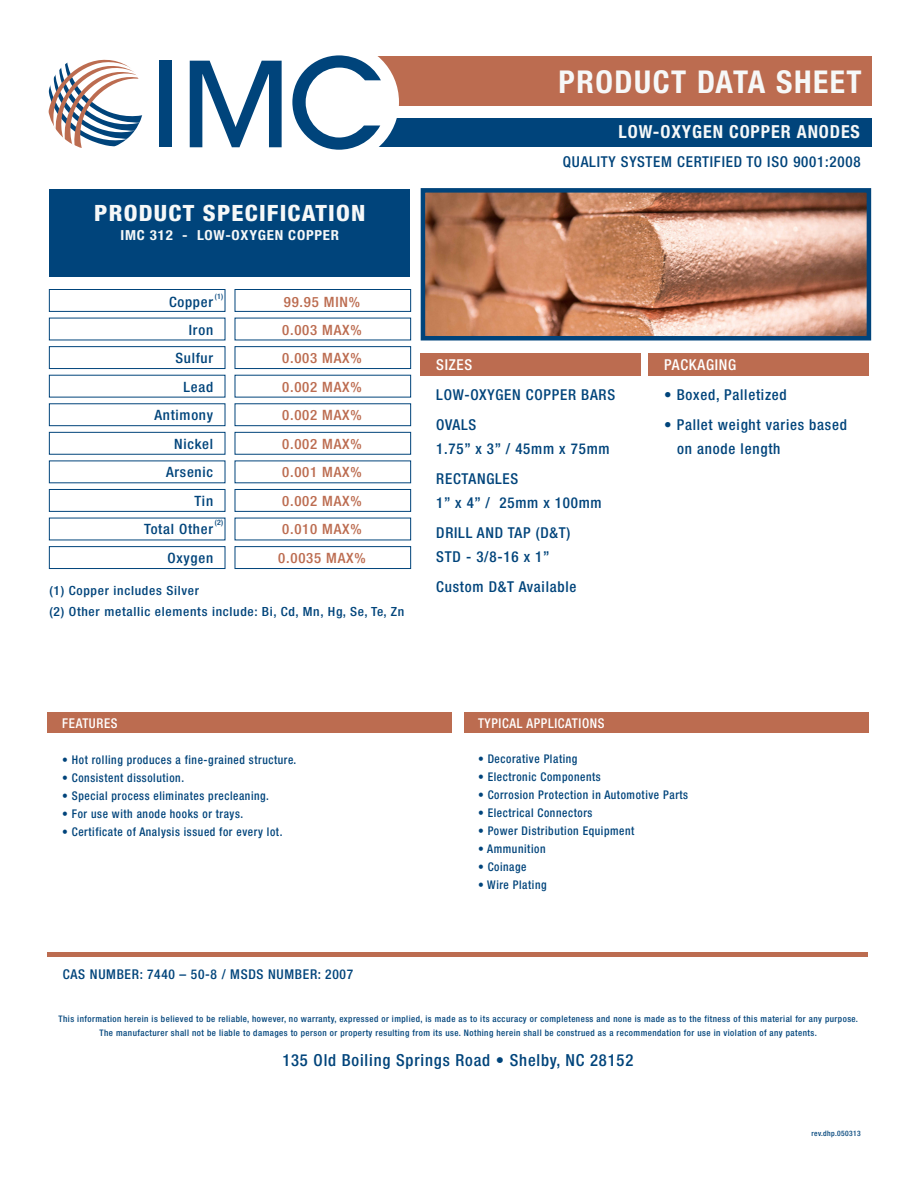
<style>
.page{position:relative;width:918px;height:1188px;background:#fff}
.page>*{position:absolute;margin:0;border:0;box-sizing:border-box;transform-origin:0 0}
.t1{font:700 condensed 31.5px "Helvetica Neue";letter-spacing:.05em;color:#f6f8f8}
.t2{font:800 condensed 22.5px "Helvetica Neue";letter-spacing:.05em;color:#f6f8f8;scale:1.07 1}
.t3{font:700 condensed 18px "Helvetica Neue";letter-spacing:.05em;color:#f6f8f8}
.t4{font:500 condensed 16.65px "Helvetica Neue";letter-spacing:.05em;color:#00447b}
.t5{font:500 condensed 15px/30px "Helvetica Neue";letter-spacing:.05em;color:#00447b}
.t6{font:500 condensed 15px "Helvetica Neue";letter-spacing:.05em;color:#fff}
.t7{font:500 condensed 14.25px/28.5px "Helvetica Neue";letter-spacing:.05em;color:#bc6c50;text-align:center;scale:1.04 1}
.t8{font:500 condensed 14.25px/28.5px "Helvetica Neue";letter-spacing:.05em;color:#00447b;text-align:right;scale:1.04 1}
.t9{font:700 condensed 13.95px "Helvetica Neue";letter-spacing:.05em;color:#f6f8f8;scale:1.07 1}
.t10{font:500 condensed 13.5px "Helvetica Neue";letter-spacing:.05em;color:#00447b}
.t11{font:500 condensed 13.5px "Helvetica Neue";letter-spacing:.05em;color:#fff;scale:.96 1}
.t12{font:500 condensed 12.6px/21px "Helvetica Neue";letter-spacing:.05em;color:#00447b;scale:1.07 1}
.t13{font:500 condensed 12px "Helvetica Neue";letter-spacing:.05em;color:#00447b;scale:.96 1}
.t14{font:500 condensed 9px/13.5px "Helvetica Neue";letter-spacing:.05em;color:#00447b;text-align:center}
.t15{font:500 condensed 7.5px "Helvetica Neue";letter-spacing:.05em;color:#00447b}
.t16{font:500 condensed 7.5px "Helvetica Neue";letter-spacing:.05em;color:#00447b;scale:1.04 1}
</style>
<div class="page">
<img style="left:426px;top:193px;width:440px;height:143px">
<div style="left:351px;top:56px;width:521px;height:49px;background:#bc6c50"></div>
<div style="left:351px;top:119px;width:521px;height:28px;background:#00447b"></div>
<div style="left:279px;top:42px;width:120px;height:120px;background:#fff;border-radius:50%"></div>
<div style="left:49px;top:189px;width:361px;height:87px;background:#00447b"></div>
<svg style="left:48px;top:59px;width:95px;height:89px"></svg>
<div style="left:160px;top:61px;width:12px;height:86px;background:#00447b"></div>
<svg style="left:190px;top:61px;width:92px;height:86px"></svg>
<svg style="left:292px;top:55px;width:89px;height:95px"></svg>
<div style="left:49px;top:289px;width:176px;height:23px;border:1px solid #00447b"></div>
<div style="left:235px;top:289px;width:176px;height:23px;border:1px solid #00447b"></div>
<div style="left:49px;top:346px;width:176px;height:23px;border:1px solid #00447b"></div>
<div style="left:235px;top:346px;width:176px;height:23px;border:1px solid #00447b"></div>
<div style="left:49px;top:403px;width:176px;height:23px;border:1px solid #00447b"></div>
<div style="left:235px;top:403px;width:176px;height:23px;border:1px solid #00447b"></div>
<div style="left:49px;top:432px;width:176px;height:23px;border:1px solid #00447b"></div>
<div style="left:235px;top:432px;width:176px;height:23px;border:1px solid #00447b"></div>
<div style="left:49px;top:489px;width:176px;height:23px;border:1px solid #00447b"></div>
<div style="left:235px;top:489px;width:176px;height:23px;border:1px solid #00447b"></div>
<div style="left:49px;top:546px;width:176px;height:23px;border:1px solid #00447b"></div>
<div style="left:235px;top:546px;width:176px;height:23px;border:1px solid #00447b"></div>
<div style="left:648px;top:353px;width:220px;height:22px;background:#bc6c50"></div>
<div style="left:421px;top:353px;width:220px;height:22px;background:#bc6c50"></div>
<div style="left:47px;top:712px;width:405px;height:21px;background:#bc6c50"></div>
<div style="left:464px;top:712px;width:405px;height:21px;background:#bc6c50"></div>
<div style="left:421px;top:188px;width:450px;height:153px;border:4px solid #00447b"></div>
<div style="left:47px;top:952px;width:821px;height:5px;background:#bc6c50"></div>
<h1 class="t1" style="left:558px;top:62px;width:305px">PRODUCT DATA SHEET</h1>
<h3 class="t3" style="left:619px;top:121px;width:243px">LOW-OXYGEN COPPER ANODES</h3>
<h2 class="t2" style="left:94px;top:199px;width:255px">PRODUCT SPECIFICATION</h2>
<p class="t9" style="left:121px;top:227px;width:206px">IMC 312 - LOW-OXYGEN COPPER</p>
<p class="t16" style="left:215px;top:292px;width:10px">(1)</p>
<p class="t8" style="left:144px;top:287px;width:68px">Copper<br>Iron<br>Sulfur<br>Lead<br>Antimony<br>Nickel<br>Arsenic<br>Tin<br>Total Other<br>Oxygen</p>
<p class="t7" style="left:278px;top:287px;width:85px">99.95 MIN%<br>0.003 MAX%<br>0.003 MAX%<br>0.002 MAX%<br>0.002 MAX%<br>0.002 MAX%<br>0.001 MAX%<br>0.002 MAX%<br>0.010 MAX%<br>0.0035 MAX%</p>
<p class="t12" style="left:49px;top:580px;width:333px">(1) Copper includes Silver<br>(2) Other metallic elements include: Bi, Cd, Mn, Hg, Se, Te, Zn</p>
<p class="t16" style="left:215px;top:518px;width:10px">(2)</p>
<p class="t5" style="left:563px;top:146px;width:299px">QUALITY SYSTEM CERTIFIED TO ISO 9001:2008</p>
<p class="t6" style="left:436px;top:356px;width:38px">SIZES</p>
<p class="t5" style="left:436px;top:380px;width:180px">LOW-OXYGEN COPPER BARS<br>OVALS</p>
<p class="t5" style="left:436px;top:434px;width:175px">1.75” x 3” / 45mm x 75mm<br>RECTANGLES</p>
<p class="t5" style="left:436px;top:488px;width:167px">1” x 4” / 25mm x 100mm<br>DRILL AND TAP (D&amp;T)</p>
<p class="t5" style="left:436px;top:542px;width:142px">STD - 3/8-16 x 1”<br>Custom D&amp;T Available</p>
<p class="t6" style="left:664px;top:356px;width:74px">PACKAGING</p>
<p class="t5" style="left:664px;top:380px;width:124px">• Boxed, Palletized</p>
<p class="t5" style="left:677px;top:413px;width:171px;line-height:24px;text-indent:-13px">• Pallet weight varies based on anode length</p>
<p class="t11" style="left:62px;top:716px;width:59px">FEATURES</p>
<p class="t13" style="left:62px;top:753px;width:245px">• Hot rolling produces a fine-grained structure.</p>
<p class="t13" style="left:62px;top:771px;width:129px">• Consistent dissolution.</p>
<p class="t13" style="left:62px;top:789px;width:217px">• Special process eliminates precleaning.</p>
<p class="t13" style="left:62px;top:807px;width:190px">• For use with anode hooks or trays.</p>
<p class="t13" style="left:62px;top:825px;width:231px">• Certificate of Analysis issued for every lot.</p>
<p class="t11" style="left:478px;top:716px;width:133px">TYPICAL APPLICATIONS</p>
<p class="t13" style="left:478px;top:752px;width:105px">• Decorative Plating</p>
<p class="t13" style="left:478px;top:770px;width:129px">• Electronic Components</p>
<p class="t13" style="left:478px;top:788px;width:220px">• Corrosion Protection in Automotive Parts</p>
<p class="t13" style="left:478px;top:806px;width:121px">• Electrical Connectors</p>
<p class="t13" style="left:478px;top:824px;width:164px">• Power Distribution Equipment</p>
<p class="t13" style="left:478px;top:842px;width:72px">• Ammunition</p>
<p class="t13" style="left:478px;top:860px;width:52px">• Coinage</p>
<p class="t13" style="left:478px;top:878px;width:73px">• Wire Plating</p>
<p class="t10" style="left:63px;top:966px;width:292px">CAS NUMBER: 7440 – 50-8 / MSDS NUMBER: 2007</p>
<p class="t14" style="left:59px;top:1012px;width:801px">This information herein is believed to be reliable, however, no warranty, expressed or implied, is made as to its accuracy or completeness and none is made as to the fitness of this material for any purpose.<br>The manufacturer shall not be liable to damages to person or property resulting from its use. Nothing herein shall be construed as a recommendation for use in violation of any patents.</p>
<h3 class="t4" style="left:282px;top:1050px;width:352px">135 Old Boiling Springs Road • Shelby, NC 28152</h3>
<p class="t15" style="left:812px;top:1129px;width:51px">rev.dhp.050313</p>
</div>
